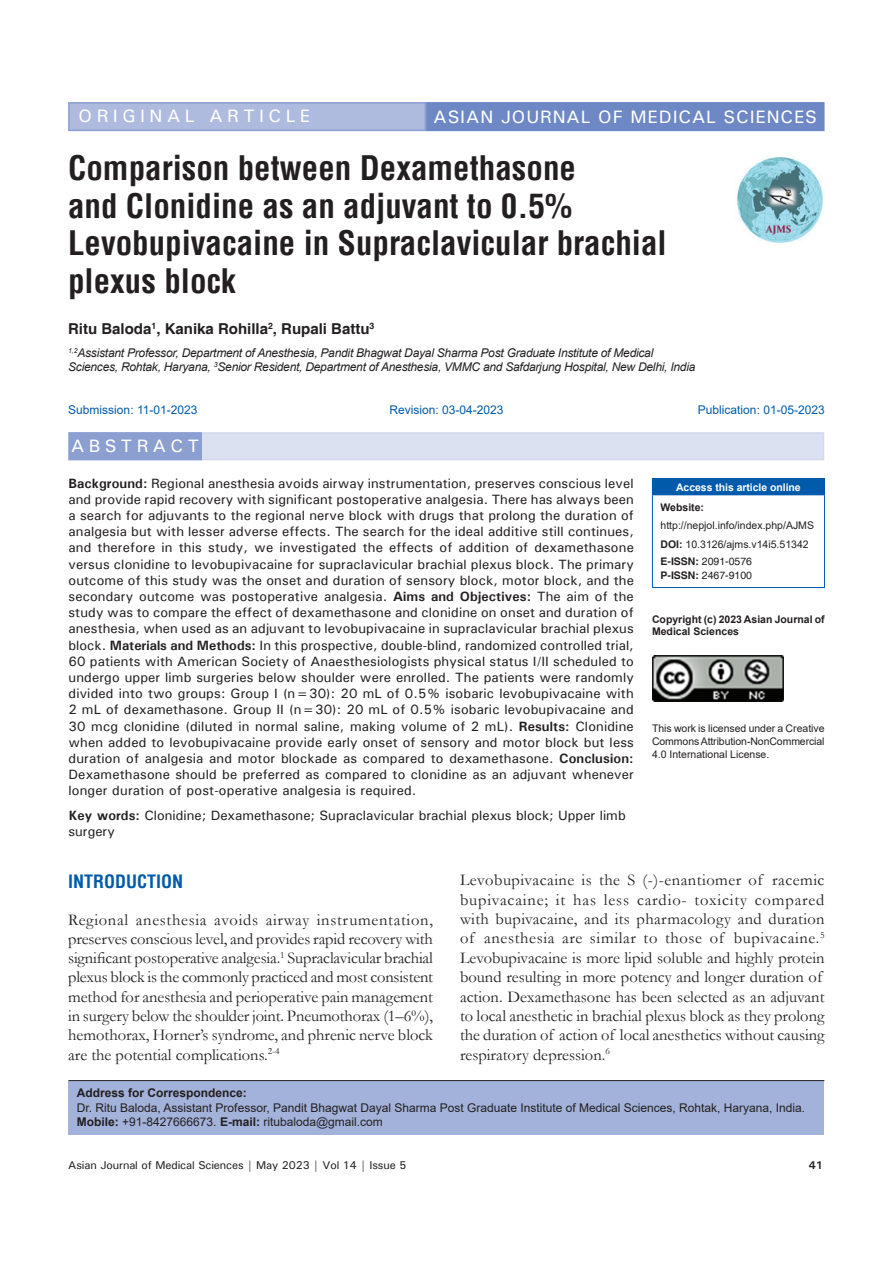
<style>
.page{position:relative;width:893px;height:1263px;background:#fff}
.page>*{position:absolute;margin:0;border:0;box-sizing:border-box;transform-origin:0 0}
.AT{font:700 condensed 33px/37.5px "Helvetica";color:#231f20}
.AH{font:500 18px "Univers";letter-spacing:.05em;color:#fff}
.AH-2{font:500 18px "Univers";letter-spacing:.25em;color:#fff}
.TX{font:700 condensed 18px "Helvetica";color:#015aaa}
.ABSH{font:500 18px "Univers";letter-spacing:.25em;color:#fff}
.TX-2{font:16.5px/19.4px "Garamond";color:#231f20;text-align:justify}
.AU{font:700 15px "Helvetica";color:#231f20}
.ABS{font:500 13.5px/16.2px "Univers";letter-spacing:.01em;color:#231f20;text-align:justify}
.KWD{font:500 13.5px/16.2px "Univers";color:#231f20}
.AFF{font:italic 12px/14.4px "Arial";letter-spacing:-.02em;color:#231f20}
.ADD{font:12px/14.4px "Arial";color:#231f20}
.HIS{font:12px "Arial";color:#015aaa}
.t1{font:500 11.25px "Univers";letter-spacing:-.01em;color:#231f20}
.t2{font:700 11.25px "Univers";color:#231f20}
.License{font:10.5px/12.6px "Arial";letter-spacing:-.01em;color:#231f20;text-align:justify}
.License-2{font:700 10.5px/12.6px "Arial";color:#231f20}
.Web{font:10.5px/18.8px "Arial";color:#231f20}
.ISSN{font:10.5px/14.2px "Helvetica";color:#231f20}
.DOI{font:10.5px "Arial";color:#231f20}
.t3{font:700 10.5px "Arial";letter-spacing:-.005em;color:#fff}
.s1{font-weight:700}
</style>
<div class="page">
<div style="left:68px;top:1081px;width:756px;height:53px;background:#a3b2da"></div>
<hr style="left:68px;top:1080px;width:756px;height:1px;background:#231f20">
<img style="left:737px;top:157px;width:86px;height:86px">
<div style="left:69px;top:103px;width:356px;height:27px;background:#aebade"></div>
<div style="left:68px;top:102px;width:358px;height:29px;border:2px solid #8b9fd1"></div>
<div style="left:427px;top:103px;width:397px;height:27px;background:#6d88c5"></div>
<div style="left:426px;top:102px;width:398px;height:29px;border:2px solid #6d88c5"></div>
<div style="left:69px;top:432px;width:755px;height:28px;background:#dbe1f1"></div>
<div style="left:69px;top:433px;width:132px;height:26px;background:#8b9fd1"></div>
<div style="left:68px;top:432px;width:134px;height:28px;border:2px solid #8b9fd1"></div>
<div style="left:652px;top:479px;width:172px;height:16px;background:#015aaa"></div>
<hr style="left:652px;top:478px;width:173px;height:1px;background:#015aaa">
<svg style="left:824px;top:479px;width:1px;height:15px"></svg>
<hr style="left:652px;top:495px;width:1px;height:92px;background:#015aaa">
<hr style="left:652px;top:494px;width:173px;height:1px;background:#015aaa">
<hr style="left:824px;top:495px;width:1px;height:92px;background:#015aaa">
<hr style="left:652px;top:587px;width:173px;height:1px;background:#015aaa">
<img style="left:652px;top:655px;width:132px;height:47px">
<p class="AH-2" style="left:79px;top:105px;width:233px">ORIGINAL ARTICLE</p>
<p class="AH" style="left:434px;top:105px;width:385px">ASIAN JOURNAL OF MEDICAL SCIENCES</p>
<p class="AT" style="left:68px;top:149px;width:600px">Comparison between Dexamethasone<br>and Clonidine as an adjuvant to 0.5%<br>Levobupivacaine in Supraclavicular brachial plexus block</p>
<p class="AU" style="left:68px;top:320px;width:308px">Ritu Baloda<sup>1</sup>, Kanika Rohilla<sup>2</sup>, Rupali Battu<sup>3</sup></p>
<p class="AFF" style="left:68px;top:346px;width:629px"><sup>1,2</sup>Assistant Professor, Department of Anesthesia, Pandit Bhagwat Dayal Sharma Post Graduate Institute of Medical<br>Sciences, Rohtak, Haryana, <sup>3</sup>Senior Resident, Department of Anesthesia, VMMC and Safdarjung Hospital, New Delhi, India</p>
<p class="HIS" style="left:68px;top:402px;width:131px">Submission: 11-01-2023</p>
<p class="HIS" style="left:389px;top:402px;width:116px">Revision: 03-04-2023</p>
<p class="HIS" style="left:698px;top:402px;width:128px">Publication: 01-05-2023</p>
<p class="ABSH" style="left:71px;top:435px;width:129px">ABSTRACT</p>
<p class="ABS" style="left:68px;top:475px;width:567px"><span class="s1">Background:</span> Regional anesthesia avoids airway instrumentation, preserves conscious level and provide rapid recovery with significant postoperative analgesia. There has always been a search for adjuvants to the regional nerve block with drugs that prolong the duration of analgesia but with lesser adverse effects. The search for the ideal additive still continues, and therefore in this study, we investigated the effects of addition of dexamethasone versus clonidine to levobupivacaine for supraclavicular brachial plexus block. The primary outcome of this study was the onset and duration of sensory block, motor block, and the secondary outcome was postoperative analgesia. <span class="s1">Aims and Objectives:</span> The aim of the study was to compare the effect of dexamethasone and clonidine on onset and duration of anesthesia, when used as an adjuvant to levobupivacaine in supraclavicular brachial plexus block. <span class="s1">Materials and Methods:</span> In this prospective, double-blind, randomized controlled trial, 60 patients with American Society of Anaesthesiologists physical status I/II scheduled to undergo upper limb surgeries below shoulder were enrolled. The patients were randomly divided into two groups: Group I (n=30): 20 mL of 0.5% isobaric levobupivacaine with 2 mL of dexamethasone. Group II (n=30): 20 mL of 0.5% isobaric levobupivacaine and 30 mcg clonidine (diluted in normal saline, making volume of 2 mL). <span class="s1">Results:</span> Clonidine when added to levobupivacaine provide early onset of sensory and motor block but less duration of analgesia and motor blockade as compared to dexamethasone. <span class="s1">Conclusion:<br></span>Dexamethasone should be preferred as compared to clonidine as an adjuvant whenever longer duration of post-operative analgesia is required.</p>
<p class="KWD" style="left:68px;top:807px;width:559px"><span class="s1">Key words:</span> Clonidine; Dexamethasone; Supraclavicular brachial plexus block; Upper limb surgery</p>
<p class="t3" style="left:676px;top:479px;width:126px">Access this article online</p>
<p class="Web" style="left:660px;top:497px;width:155px"><span class="s1">Website: </span>http://nepjol.info/index.php/AJMS</p>
<p class="DOI" style="left:660px;top:537px;width:150px"><span class="s1">DOI:</span> 10.3126/ajms.v14i5.51342</p>
<p class="ISSN" style="left:660px;top:555px;width:93px"><span class="s1">E-ISSN:</span> 2091-0576<br><span class="s1">P-ISSN:</span> 2467-9100</p>
<p class="License-2" style="left:652px;top:613px;width:174px">Copyright (c) 2023 Asian Journal of<br>Medical Sciences</p>
<p class="License" style="left:652px;top:722px;width:174px">This work is licensed under a Creative Commons Attribution-NonCommercial 4.0 International License.</p>
<p class="TX" style="left:68px;top:870px;width:117px">INTRODUCTION</p>
<p class="TX-2" style="left:68px;top:909px;width:366px">Regional anesthesia avoids airway instrumentation, preserves conscious level, and provides rapid recovery with significant postoperative analgesia.<sup>1</sup> Supraclavicular brachial plexus block is the commonly practiced and most consistent method for anesthesia and perioperative pain management in surgery below the shoulder joint. Pneumothorax (1–6%), hemothorax, Horner’s syndrome, and phrenic nerve block are the potential complications.<sup>2-4</sup></p>
<p class="TX-2" style="left:460px;top:870px;width:366px;text-align:left">Levobupivacaine is the S (-)-enantiomer of racemic bupivacaine; it has less cardio- toxicity compared with bupivacaine, and its pharmacology and duration of anesthesia are similar to those of bupivacaine.<sup>5<br></sup>Levobupivacaine is more lipid soluble and highly protein bound resulting in more potency and longer duration of action. Dexamethasone has been selected as an adjuvant to local anesthetic in brachial plexus block as they prolong the duration of action of local anesthetics without causing respiratory depression.<sup>6</sup></p>
<p class="ADD" style="left:77px;top:1086px;width:730px"><span class="s1">Address for Correspondence:<br></span>Dr. Ritu Baloda, Assistant Professor, Pandit Bhagwat Dayal Sharma Post Graduate Institute of Medical Sciences, Rohtak, Haryana, India.<br><span class="s1">Mobile:</span> +91-8427666673. <span class="s1">E-mail:</span> ritubaloda@gmail.com</p>
<p class="t1" style="left:68px;top:1157px;width:340px">Asian Journal of Medical Sciences | May 2023 | Vol 14 | Issue 5</p>
<p class="t2" style="left:809px;top:1158px;width:16px">41</p>
</div>
